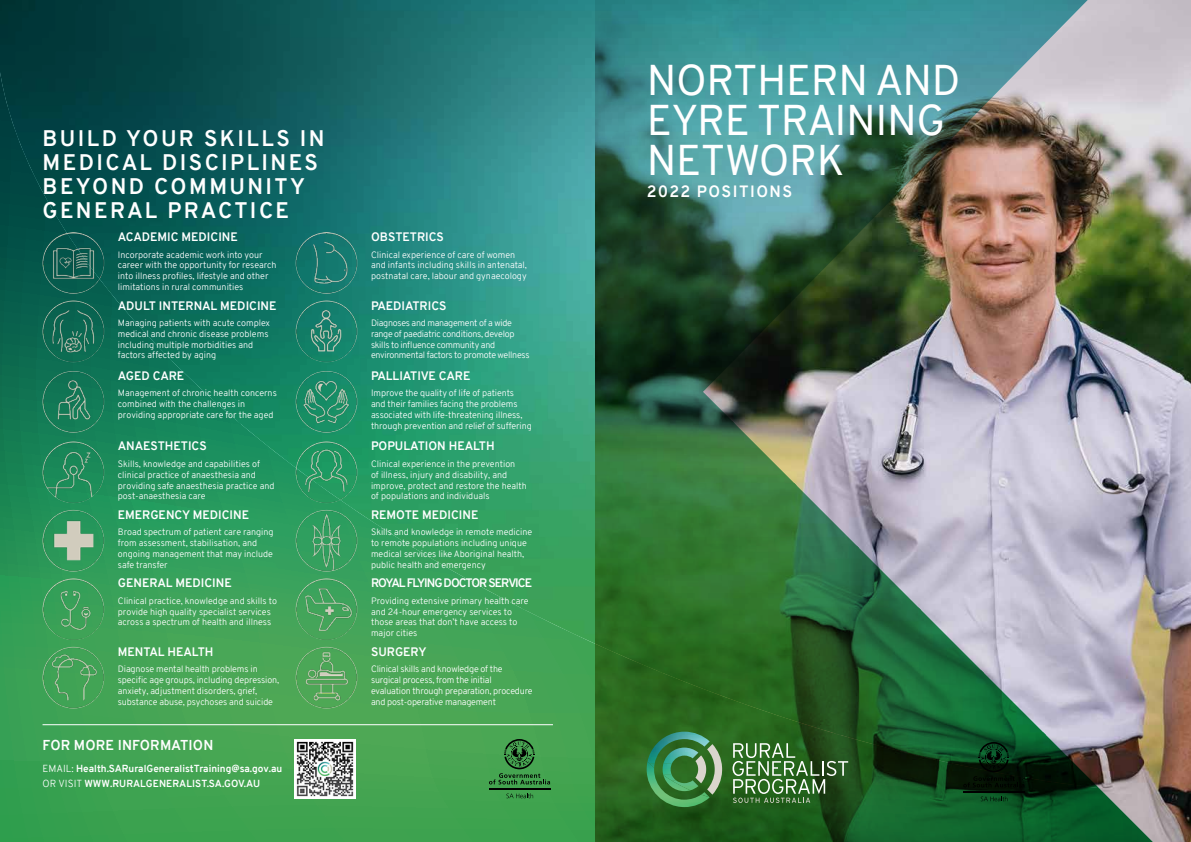
<style>
.page{position:relative;width:1191px;height:842px;background:#fff}
.page>*{position:absolute;margin:0;border:0;box-sizing:border-box;transform-origin:0 0}
.t1{font:42px/40px "Overpass";letter-spacing:-.01em;color:#fff}
.t2{font:700 22px/24px "Overpass";letter-spacing:.11em;color:#fff}
.t3{font:700 16px "Overpass";letter-spacing:.09em;color:#fff}
.t4{font:700 14px "Overpass";letter-spacing:.01em;color:#fff}
.t5{font:700 12px "Overpass";color:#fff}
.t6{font:700 12px "Overpass";letter-spacing:-.085em;color:#fff}
.t7{font:700 10px/15.2px "Overpass";color:#fff}
.t8{font:300 9px/10.8px "Overpass";color:#fff}
.t9{font:300 9px/10.8px "Overpass";letter-spacing:-.03em;color:#fff}
.t10{font:300 9px/10.8px "Overpass";letter-spacing:-.02em;color:#fff}
.s1{font-weight:300}
</style>
<div class="page">
<img style="left:1161px;top:0;width:30px;height:842px">
<img style="left:0;top:0;width:1161px;height:842px">
<img style="left:43px;top:232px;width:61px;height:62px;border-radius:31px">
<img style="left:296px;top:232px;width:61px;height:62px;border-radius:31px">
<img style="left:43px;top:300px;width:61px;height:62px;border-radius:31px">
<img style="left:296px;top:300px;width:61px;height:62px;border-radius:31px">
<img style="left:43px;top:371px;width:61px;height:62px;border-radius:31px">
<img style="left:296px;top:371px;width:61px;height:62px;border-radius:31px">
<img style="left:43px;top:441px;width:61px;height:62px;border-radius:31px">
<img style="left:296px;top:441px;width:61px;height:62px;border-radius:31px">
<img style="left:43px;top:510px;width:61px;height:62px;border-radius:31px">
<img style="left:296px;top:510px;width:61px;height:62px;border-radius:31px">
<img style="left:43px;top:578px;width:61px;height:62px;border-radius:31px">
<img style="left:296px;top:578px;width:61px;height:62px;border-radius:31px">
<img style="left:43px;top:647px;width:61px;height:61px;border-radius:31px">
<img style="left:296px;top:647px;width:61px;height:61px;border-radius:31px">
<svg style="left:980px;top:796px;width:27px;height:5px"></svg>
<hr style="left:963px;top:791px;width:61px;height:2px;background:#000">
<svg style="left:963px;top:742px;width:61px;height:45px;background:#052711"></svg>
<svg style="left:506px;top:793px;width:27px;height:5px"></svg>
<hr style="left:489px;top:788px;width:61px;height:2px;background:#000">
<svg style="left:489px;top:739px;width:61px;height:45px;background:#3b8a44"></svg>
<hr style="left:43px;top:724px;width:510px;height:1px;background:#fff">
<img style="left:651px;top:732px;width:58px;height:12px">
<svg style="left:646px;top:744px;width:76px;height:63px;background:#498a52"></svg>
<svg style="left:732px;top:743px;width:116px;height:60px;background:#4b7744"></svg>
<img style="left:294px;top:739px;width:61px;height:59px">
<h2 class="t2" style="left:43px;top:127px;width:283px">BUILD YOUR SKILLS IN<br>MEDICAL DISCIPLINES<br>BEYOND COMMUNITY<br>GENERAL PRACTICE</h2>
<h3 class="t5" style="left:118px;top:228px;width:121px">ACADEMIC MEDICINE</h3>
<p class="t8" style="left:118px;top:249px;width:160px">Incorporate academic work into your career with the opportunity for research into illness profiles, lifestyle and other limitations in rural communities</p>
<h3 class="t5" style="left:118px;top:297px;width:160px">ADULT INTERNAL MEDICINE</h3>
<p class="t8" style="left:118px;top:317px;width:154px">Managing patients with acute complex medical and chronic disease problems including multiple morbidities and factors affected by aging</p>
<h3 class="t5" style="left:118px;top:367px;width:68px">AGED CARE</h3>
<p class="t8" style="left:118px;top:388px;width:160px">Management of chronic health concerns combined with the challenges in providing appropriate care for the aged</p>
<h3 class="t5" style="left:118px;top:438px;width:90px">ANAESTHETICS</h3>
<p class="t8" style="left:118px;top:458px;width:158px">Skills, knowledge and capabilities of clinical practice of anaesthesia and providing safe anaesthesia practice and post-anaesthesia care</p>
<h3 class="t5" style="left:118px;top:506px;width:133px">EMERGENCY MEDICINE</h3>
<p class="t8" style="left:118px;top:527px;width:157px">Broad spectrum of patient care ranging from assessment, stabilisation, and ongoing management that may include safe transfer</p>
<h3 class="t5" style="left:118px;top:575px;width:115px">GENERAL MEDICINE</h3>
<p class="t8" style="left:118px;top:595px;width:160px">Clinical practice, knowledge and skills to provide high quality specialist services across a spectrum of health and illness</p>
<h3 class="t5" style="left:118px;top:643px;width:97px">MENTAL HEALTH</h3>
<p class="t8" style="left:118px;top:664px;width:163px">Diagnose mental health problems in specific age groups, including depression, anxiety, adjustment disorders, grief, substance abuse, psychoses and suicide</p>
<h3 class="t4" style="left:43px;top:735px;width:172px">FOR MORE INFORMATION</h3>
<p class="t7" style="left:43px;top:761px;width:241px"><span class="s1">EMAIL:</span> Health.SARuralGeneralistTraining@sa.gov.au<br><span class="s1">OR VISIT</span> WWW.RURALGENERALIST.SA.GOV.AU</p>
<h3 class="t5" style="left:371px;top:228px;width:74px">OBSTETRICS</h3>
<p class="t8" style="left:371px;top:249px;width:157px">Clinical experience of care of women and infants including skills in antenatal, postnatal care, labour and gynaecology</p>
<h3 class="t5" style="left:371px;top:297px;width:77px">PAEDIATRICS</h3>
<p class="t9" style="left:371px;top:317px;width:160px">Diagnoses and management of a wide range of paediatric conditions, develop skills to influence community and environmental factors to promote wellness</p>
<h3 class="t5" style="left:371px;top:367px;width:101px">PALLIATIVE CARE</h3>
<p class="t8" style="left:371px;top:388px;width:162px">Improve the quality of life of patients<br>and their families facing the problems associated with life-threatening illness, through prevention and relief of suffering</p>
<h3 class="t5" style="left:371px;top:438px;width:125px">POPULATION HEALTH</h3>
<p class="t8" style="left:371px;top:458px;width:157px">Clinical experience in the prevention<br>of illness, injury and disability, and improve, protect and restore the health of populations and individuals</p>
<h3 class="t5" style="left:371px;top:506px;width:109px">REMOTE MEDICINE</h3>
<p class="t8" style="left:371px;top:527px;width:163px">Skills and knowledge in remote medicine to remote populations including unique medical services like Aboriginal health, public health and emergency</p>
<h3 class="t6" style="left:371px;top:575px;width:162px">ROYAL FLYING DOCTOR SERVICE</h3>
<p class="t8" style="left:371px;top:595px;width:159px">Providing extensive primary health care and 24-hour emergency services to those areas that don’t have access to major cities</p>
<h3 class="t5" style="left:371px;top:643px;width:57px">SURGERY</h3>
<p class="t10" style="left:371px;top:664px;width:163px">Clinical skills and knowledge of the surgical process, from the initial evaluation through preparation, procedure and post-operative management</p>
<h1 class="t1" style="left:647px;top:60px;width:315px">NORTHERN AND<br>EYRE TRAINING<br>NETWORK</h1>
<h3 class="t3" style="left:646px;top:180px;width:147px">2022 POSITIONS</h3>
</div>
